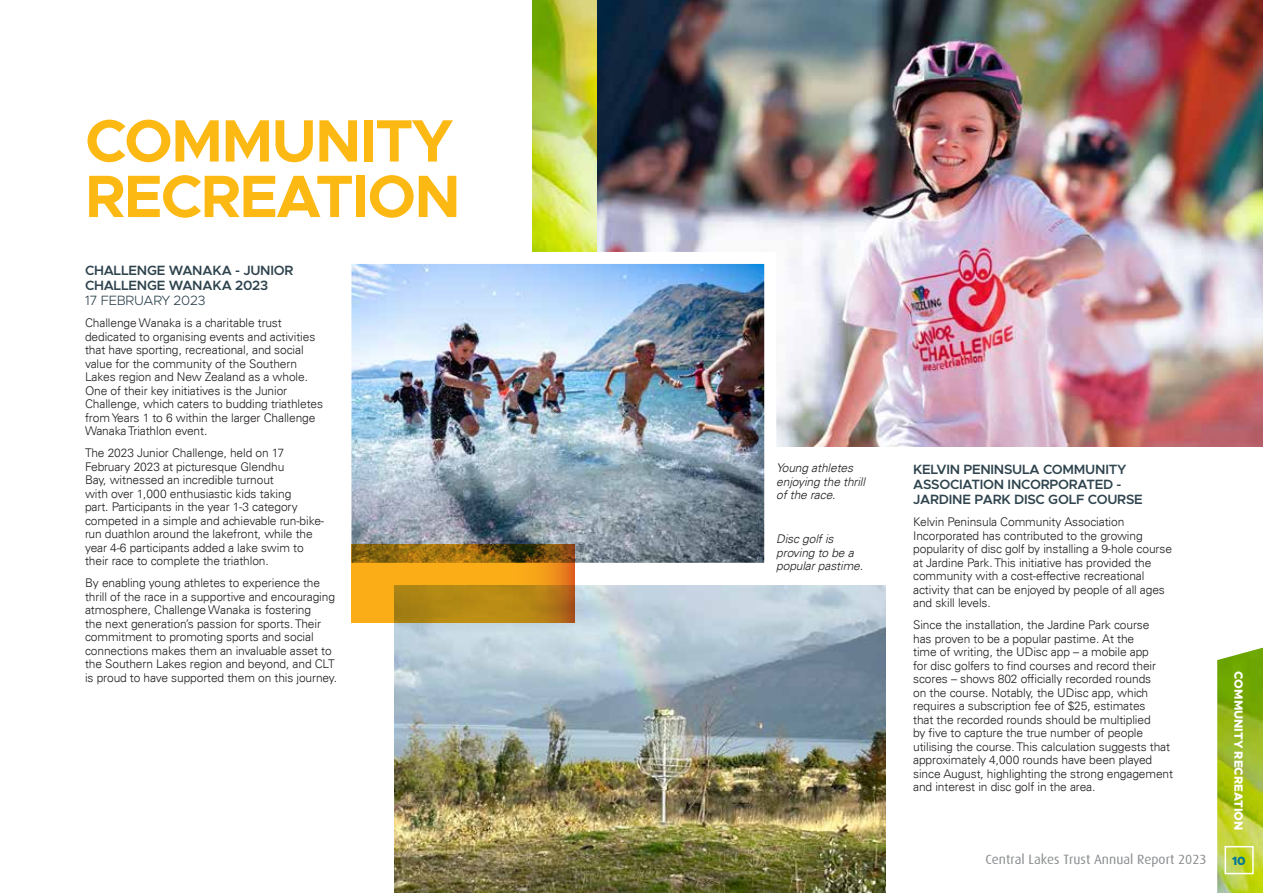
<style>
.page{position:relative;width:1263px;height:893px;background:#fff}
.page>*{position:absolute;margin:0;border:0;box-sizing:border-box;transform-origin:0 0}
.t1{font:700 60px/55.5px "Metropolis";letter-spacing:-.03em;color:#fdb913}
.t2{font:600 13.5px/15px "Metropolis";letter-spacing:-.02em;color:#2f444e}
.t3{font:13.5px "Dax";color:#8a8c8e}
.t4{font:300 13.5px "Metropolis";letter-spacing:-.02em;color:#2f444e}
.t5{font:300 12px/13.5px "Univers LT";letter-spacing:-.01em;color:#231f20}
.t6{font:italic 300 12px/13.5px "Univers LT";letter-spacing:-.01em;color:#231f20}
.t7{font:800 12px "Metropolis";color:#fff}
.t8{font:800 12px "Metropolis";color:#007696}
.s1{font-family:"Univers CE"}
</style>
<div class="page">
<img style="left:532px;top:0;width:65px;height:252px">
<img style="left:1217px;top:648px;width:46px;height:245px">
<img style="left:597px;top:0;width:666px;height:446px">
<img style="left:352px;top:265px;width:411px;height:297px">
<img style="left:395px;top:585px;width:490px;height:308px">
<svg style="left:352px;top:545px;width:222px;height:78px;background:#c28814"></svg>
<div style="left:1224px;top:846px;width:30px;height:28px;border:2px solid #fff"></div>
<h1 class="t1" style="left:85px;top:113px;width:377px">COMMUNITY<br>RECREATION</h1>
<p class="t2" style="left:85px;top:263px;width:210px">CHALLENGE WANAKA - JUNIOR<br>CHALLENGE WANAKA 2023</p>
<p class="t4" style="left:85px;top:292px;width:122px">17 FEBRUARY 2023</p>
<p class="t5" style="left:85px;top:316px;width:240px">Challenge W<span class="s1">a</span>naka is a charitable trust dedicated to organising events and activities that have sporting, recreational, and social value for the community of the Southern Lakes region and New Zealand as a whole.<br>One of their key initiatives is the Junior Challenge, which caters to budding triathletes from Years 1 to 6 within the larger Challenge Wanaka Triathlon event.</p>
<p class="t5" style="left:85px;top:446px;width:241px">The 2023 Junior Challenge, held on 17<br>February 2023 at picturesque Glendhu<br>Bay, witnessed an incredible turnout<br>with over 1,000 enthusiastic kids taking<br>part. Participants in the year 1-3 category competed in a simple and achievable run-bike&shy;run duathlon around the lakefront, while the year 4-6 participants added a lake swim to their race to complete the triathlon.</p>
<p class="t5" style="left:85px;top:576px;width:254px">By enabling young athletes to experience the thrill of the race in a supportive and encouraging atmosphere, Challenge W<span class="s1">a</span>naka is fostering<br>the next generation’s passion for sports. Their commitment to promoting sports and social connections makes them an invaluable asset to the Southern Lakes region and beyond, and CLT is proud to have supported them on this journey.</p>
<p class="t6" style="left:776px;top:461px;width:90px">Young athletes enjoying the thrill of the race.</p>
<p class="t6" style="left:776px;top:532px;width:88px">Disc golf is proving to be a popular pastime.</p>
<p class="t2" style="left:913px;top:462px;width:231px">KELVIN PENINSULA COMMUNITY<br>ASSOCIATION INCORPORATED -<br>JARDINE PARK DISC GOLF COURSE</p>
<p class="t5" style="left:913px;top:515px;width:260px">Kelvin Peninsula Community Association Incorporated has contributed to the growing popularity of disc golf by installing a 9-hole course at Jardine Park. This initiative has provided the community with a cost-effective recreational activity that can be enjoyed by people of all ages and skill levels.</p>
<p class="t5" style="left:913px;top:618px;width:261px">Since the installation, the Jardine Park course<br>has proven to be a popular pastime. At the<br>time of writing, the UDisc app – a mobile app<br>for disc golfers to find courses and record their scores – shows 802 officially recorded rounds<br>on the course. Notably, the UDisc app, which requires a subscription fee of $25, estimates<br>that the recorded rounds should be multiplied<br>by five to capture the true number of people utilising the course. This calculation suggests that approximately 4,000 rounds have been played since August, highlighting the strong engagement and interest in disc golf in the area.</p>
<p class="t7" style="left:1246px;top:671px;width:161px;rotate:90deg">COMMUNITY RECREATION</p>
<p class="t3" style="left:985px;top:852px;width:223px">Central Lakes Trust Annual Report 2023</p>
<p class="t8" style="left:1232px;top:853px;width:15px">10</p>
</div>
